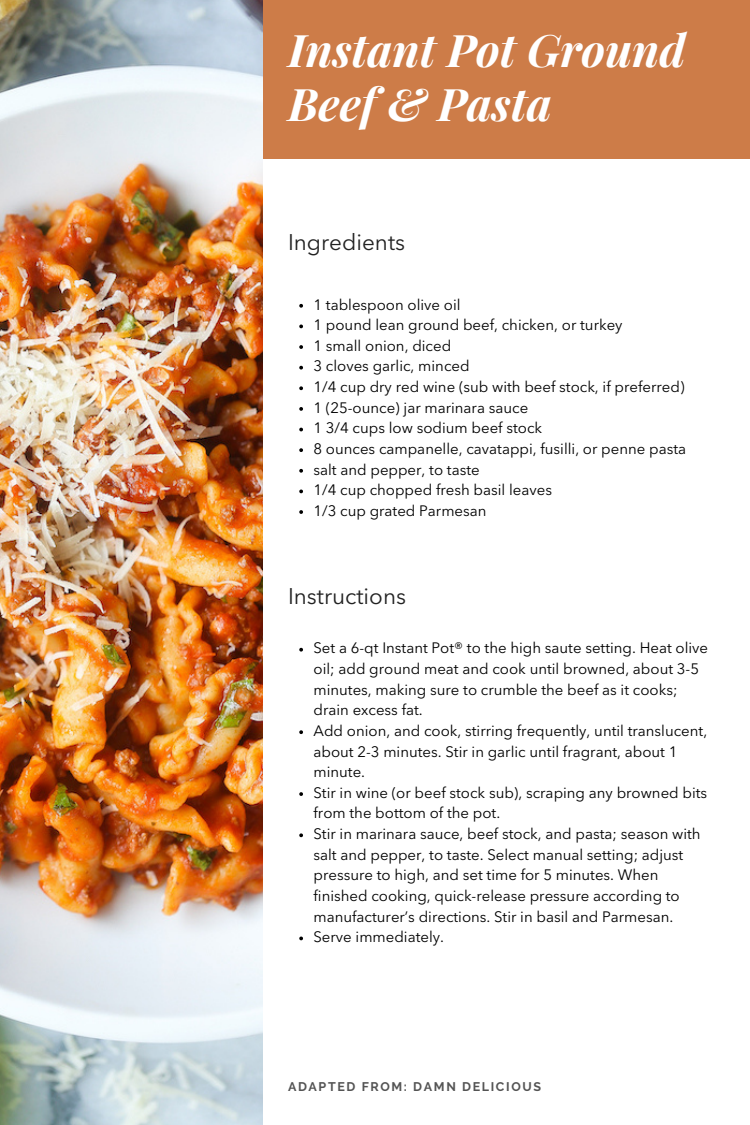
<style>
.page{position:relative;width:750px;height:1125px;background:#fff}
.page>*{position:absolute;margin:0;border:0;box-sizing:border-box;transform-origin:0 0}
.t1{font:italic 700 45px/54.4px "Playfair Display";color:#fff}
.t2{font:22.5px "Avenir Next LT Pro";color:#222}
.t3{font:15px/20.6px "Avenir Next LT Pro";color:#000}
.t4{font:700 12.5px "Raleway";letter-spacing:.13em;color:#545454}
</style>
<div class="page">
<img style="left:0;top:0;width:262px;height:1125px">
<div style="left:263px;top:0;width:487px;height:158px;background:#cd7c48"></div>
<svg style="left:299px;top:304px;width:4px;height:4px"></svg>
<svg style="left:299px;top:325px;width:4px;height:3px"></svg>
<svg style="left:299px;top:345px;width:4px;height:4px"></svg>
<svg style="left:299px;top:366px;width:4px;height:4px"></svg>
<svg style="left:299px;top:386px;width:4px;height:4px"></svg>
<svg style="left:299px;top:407px;width:4px;height:4px"></svg>
<svg style="left:299px;top:428px;width:4px;height:3px"></svg>
<svg style="left:299px;top:448px;width:4px;height:4px"></svg>
<svg style="left:299px;top:469px;width:4px;height:4px"></svg>
<svg style="left:299px;top:490px;width:4px;height:3px"></svg>
<svg style="left:299px;top:510px;width:4px;height:4px"></svg>
<svg style="left:299px;top:648px;width:4px;height:4px"></svg>
<svg style="left:299px;top:730px;width:4px;height:4px"></svg>
<svg style="left:299px;top:792px;width:4px;height:4px"></svg>
<svg style="left:299px;top:833px;width:4px;height:4px"></svg>
<svg style="left:299px;top:937px;width:4px;height:3px"></svg>
<p class="t1" style="left:288px;top:21px;width:399px">Instant Pot Ground<br>Beef &amp; Pasta</p>
<p class="t2" style="left:288px;top:233px;width:119px">Ingredients</p>
<p class="t3" style="left:314px;top:295px;width:149px">1 tablespoon olive oil</p>
<p class="t3" style="left:314px;top:316px;width:311px">1 pound lean ground beef, chicken, or turkey</p>
<p class="t3" style="left:314px;top:337px;width:139px">1 small onion, diced</p>
<p class="t3" style="left:314px;top:357px;width:158px">3 cloves garlic, minced</p>
<p class="t3" style="left:314px;top:378px;width:372px">1/4 cup dry red wine (sub with beef stock, if preferred)</p>
<p class="t3" style="left:314px;top:399px;width:216px">1 (25-ounce) jar marinara sauce</p>
<p class="t3" style="left:314px;top:419px;width:230px">1 3/4 cups low sodium beef stock</p>
<p class="t3" style="left:314px;top:440px;width:374px">8 ounces campanelle, cavatappi, fusilli, or penne pasta</p>
<p class="t3" style="left:314px;top:460px;width:168px">salt and pepper, to taste</p>
<p class="t3" style="left:314px;top:481px;width:240px">1/4 cup chopped fresh basil leaves</p>
<p class="t3" style="left:314px;top:502px;width:175px">1/3 cup grated Parmesan</p>
<p class="t2" style="left:288px;top:587px;width:120px">Instructions</p>
<p class="t3" style="left:314px;top:639px;width:396px">Set a 6-qt Instant Pot® to the high saute setting. Heat olive oil; add ground meat and cook until browned, about 3-5 minutes, making sure to crumble the beef as it cooks; drain excess fat.</p>
<p class="t3" style="left:314px;top:722px;width:395px">Add onion, and cook, stirring frequently, until translucent, about 2-3 minutes. Stir in garlic until fragrant, about 1 minute.</p>
<p class="t3" style="left:314px;top:784px;width:395px">Stir in wine (or beef stock sub), scraping any browned bits from the bottom of the pot.</p>
<p class="t3" style="left:314px;top:825px;width:389px">Stir in marinara sauce, beef stock, and pasta; season with salt and pepper, to taste. Select manual setting; adjust pressure to high, and set time for 5 minutes. When finished cooking, quick-release pressure according to manufacturer’s directions. Stir in basil and Parmesan.</p>
<p class="t3" style="left:314px;top:928px;width:132px">Serve immediately.</p>
<p class="t4" style="left:288px;top:1080px;width:255px">ADAPTED FROM: DAMN DELICIOUS</p>
</div>
